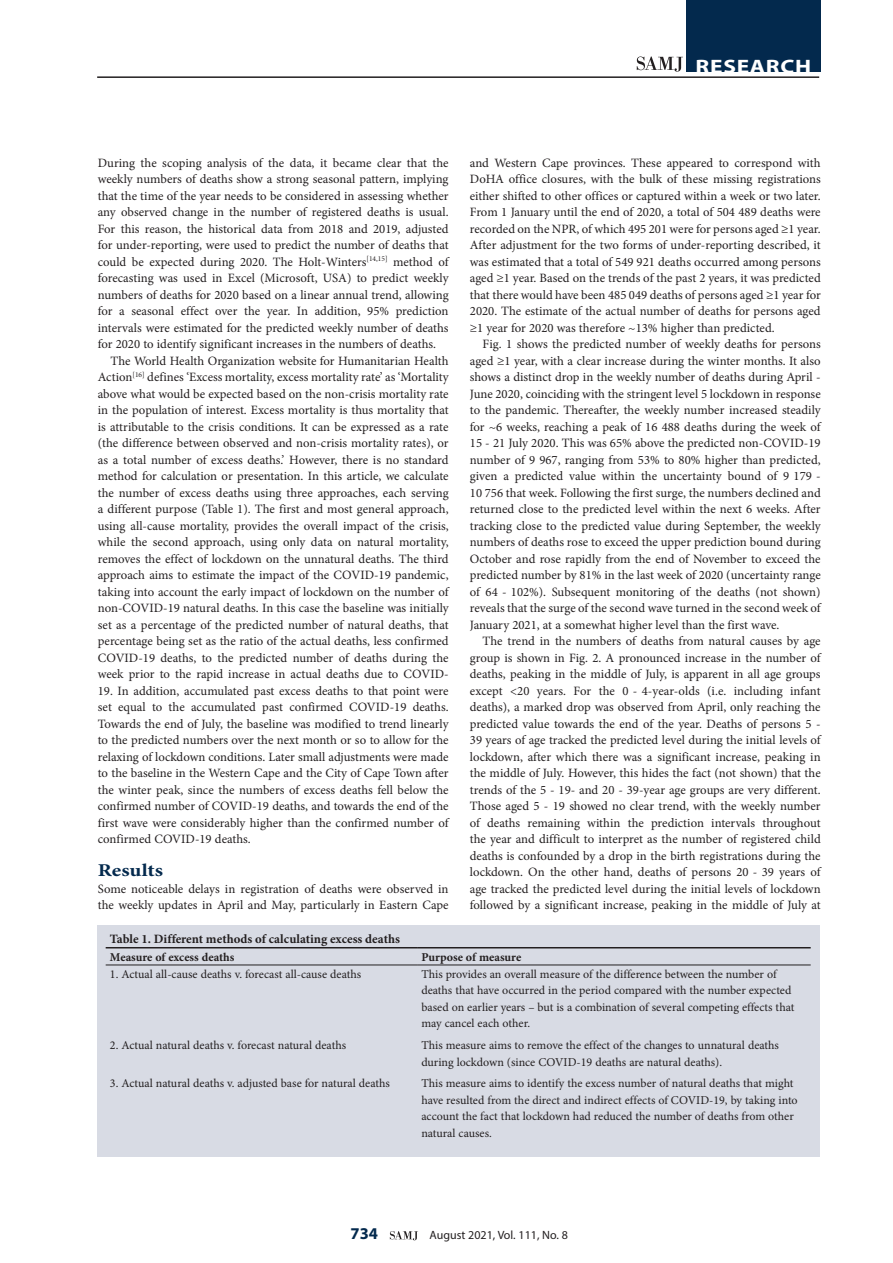
<style>
.page{position:relative;width:893px;height:1263px;background:#fff}
.page>*{position:absolute;margin:0;border:0;box-sizing:border-box;transform-origin:0 0}
.t1{font:700 19.5px "Myriad Pro";letter-spacing:.03em;color:#fff;scale:1.2 1}
.B_HEAD{font:700 18px "Minion Pro";color:#03294d;scale:1.2 1}
.t2{font:700 16.5px "Myriad Pro";color:#03294d}
.BODY_TEXT_INDENT{font:12.75px/16.5px "Minion Pro";color:#231f20;text-align:justify}
.BODY_TEXT_1ST_PARAGR{font:12.75px/16.5px "Minion Pro";color:#231f20;text-align:justify}
.TABLE_HEAD{font:700 12.75px "Minion Pro";color:#231f20}
.TABLE_COPY{font:12px/16.5px "Minion Pro";color:#231f20}
.TABLE_FIELD_NAME{font:700 12px "Minion Pro";color:#231f20}
.t3{font:12px "Myriad Pro";color:#231f20}
</style>
<div class="page">
<svg style="left:390px;top:1231px;width:28px;height:9px"></svg>
<hr style="left:97px;top:76px;width:722px;height:2px;background:#231f20">
<div style="left:686px;top:0;width:135px;height:72px;background:#03294d"></div>
<svg style="left:637px;top:57px;width:46px;height:15px"></svg>
<div style="left:97px;top:926px;width:722px;height:231px;background:#d8dbe4"></div>
<hr style="left:106px;top:947px;width:311px;height:1px;background:#231f20">
<hr style="left:417px;top:947px;width:394px;height:1px;background:#231f20">
<hr style="left:106px;top:964px;width:311px;height:1px;background:#231f20">
<hr style="left:417px;top:964px;width:394px;height:1px;background:#231f20">
<h1 class="t1" style="left:696px;top:54px;width:98px">RESEARCH</h1>
<p class="BODY_TEXT_1ST_PARAGR" style="left:98px;top:154px;width:352px">During the scoping analysis of the data, it became clear that the weekly numbers of deaths show a strong seasonal pattern, implying that the time of the year needs to be considered in assessing whether any observed change in the number of registered deaths is usual.<br>For this reason, the historical data from 2018 and 2019, adjusted for under-reporting, were used to predict the number of deaths that could be expected during 2020. The Holt-Winters<sup>[14,15]</sup> method of forecasting was used in Excel (Microsoft, USA) to predict weekly numbers of deaths for 2020 based on a linear annual trend, allowing for a seasonal effect over the year. In addition, 95% prediction intervals were estimated for the predicted weekly number of deaths for 2020 to identify significant increases in the numbers of deaths.</p>
<p class="BODY_TEXT_INDENT" style="left:98px;top:352px;width:352px;text-indent:13px">The World Health Organization website for Humanitarian Health Action<sup>[16]</sup> defines ‘Excess mortality, excess mortality rate’ as ‘Mortality above what would be expected based on the non-crisis mortality rate in the population of interest. Excess mortality is thus mortality that is attributable to the crisis conditions. It can be expressed as a rate (the difference between observed and non-crisis mortality rates), or as a total number of excess deaths.’ However, there is no standard method for calculation or presentation. In this article, we calculate the number of excess deaths using three approaches, each serving a different purpose (Table 1). The first and most general approach, using all-cause mortality, provides the overall impact of the crisis, while the second approach, using only data on natural mortality, removes the effect of lockdown on the unnatural deaths. The third approach aims to estimate the impact of the COVID-19 pandemic, taking into account the early impact of lockdown on the number of non-COVID-19 natural deaths. In this case the baseline was initially set as a percentage of the predicted number of natural deaths, that percentage being set as the ratio of the actual deaths, less confirmed COVID-19 deaths, to the predicted number of deaths during the week prior to the rapid increase in actual deaths due to COVID-</p>
<p class="BODY_TEXT_INDENT" style="left:98px;top:682px;width:352px">19. In addition, accumulated past excess deaths to that point were set equal to the accumulated past confirmed COVID-19 deaths.<br>Towards the end of July, the baseline was modified to trend linearly to the predicted numbers over the next month or so to allow for the relaxing of lockdown conditions. Later small adjustments were made to the baseline in the Western Cape and the City of Cape Town after the winter peak, since the numbers of excess deaths fell below the confirmed number of COVID-19 deaths, and towards the end of the first wave were considerably higher than the confirmed number of confirmed COVID-19 deaths.</p>
<h2 class="B_HEAD" style="left:98px;top:858px;width:56px">Results</h2>
<p class="BODY_TEXT_1ST_PARAGR" style="left:98px;top:880px;width:352px">Some noticeable delays in registration of deaths were observed in the weekly updates in April and May, particularly in Eastern Cape</p>
<p class="BODY_TEXT_1ST_PARAGR" style="left:470px;top:154px;width:352px">and Western Cape provinces. These appeared to correspond with DoHA office closures, with the bulk of these missing registrations either shifted to other offices or captured within a week or two later.<br>From 1 January until the end of 2020, a total of 504 489 deaths were recorded on the NPR, of which 495 201 were for persons aged ≥1 year.<br>After adjustment for the two forms of under-reporting described, it was estimated that a total of 549 921 deaths occurred among persons aged ≥1 year. Based on the trends of the past 2 years, it was predicted that there would have been 485 049 deaths of persons aged ≥1 year for 2020. The estimate of the actual number of deaths for persons aged ≥1 year for 2020 was therefore ~13% higher than predicted.</p>
<p class="BODY_TEXT_INDENT" style="left:470px;top:336px;width:352px;text-indent:13px">Fig. 1 shows the predicted number of weekly deaths for persons aged ≥1 year, with a clear increase during the winter months. It also shows a distinct drop in the weekly number of deaths during April - June 2020, coinciding with the stringent level 5 lockdown in response to the pandemic. Thereafter, the weekly number increased steadily for ~6 weeks, reaching a peak of 16 488 deaths during the week of 15 - 21 July 2020. This was 65% above the predicted non-COVID-19 number of 9 967, ranging from 53% to 80% higher than predicted, given a predicted value within the uncertainty bound of 9 179 - 10 756 that week. Following the first surge, the numbers declined and returned close to the predicted level within the next 6 weeks. After tracking close to the predicted value during September, the weekly numbers of deaths rose to exceed the upper prediction bound during October and rose rapidly from the end of November to exceed the predicted number by 81% in the last week of 2020 (uncertainty range of 64 - 102%). Subsequent monitoring of the deaths (not shown) reveals that the surge of the second wave turned in the second week of January 2021, at a somewhat higher level than the first wave.</p>
<p class="BODY_TEXT_INDENT" style="left:470px;top:633px;width:352px;text-indent:13px">The trend in the numbers of deaths from natural causes by age group is shown in Fig. 2. A pronounced increase in the number of deaths, peaking in the middle of July, is apparent in all age groups except &lt;20 years. For the 0 - 4-year-olds (i.e. including infant deaths), a marked drop was observed from April, only reaching the predicted value towards the end of the year. Deaths of persons 5 - 39 years of age tracked the predicted level during the initial levels of lockdown, after which there was a significant increase, peaking in the middle of July. However, this hides the fact (not shown) that the trends of the 5 - 19- and 20 - 39-year age groups are very different.<br>Those aged 5 - 19 showed no clear trend, with the weekly number of deaths remaining within the prediction intervals throughout the year and difficult to interpret as the number of registered child deaths is confounded by a drop in the birth registrations during the lockdown. On the other hand, deaths of persons 20 - 39 years of age tracked the predicted level during the initial levels of lockdown followed by a significant increase, peaking in the middle of July at</p>
<p class="TABLE_HEAD" style="left:110px;top:930px;width:291px">Table 1. Different methods of calculating excess deaths</p>
<p class="TABLE_FIELD_NAME" style="left:110px;top:948px;width:126px">Measure of excess deaths</p>
<p class="TABLE_FIELD_NAME" style="left:421px;top:948px;width:101px">Purpose of measure</p>
<p class="TABLE_COPY" style="left:110px;top:966px;width:253px">1. Actual all-cause deaths v. forecast all-cause deaths</p>
<p class="TABLE_COPY" style="left:421px;top:966px;width:375px">This provides an overall measure of the difference between the number of deaths that have occurred in the period compared with the number expected based on earlier years – but is a combination of several competing effects that may cancel each other.</p>
<p class="TABLE_COPY" style="left:110px;top:1037px;width:238px">2. Actual natural deaths v. forecast natural deaths</p>
<p class="TABLE_COPY" style="left:421px;top:1037px;width:359px">This measure aims to remove the effect of the changes to unnatural deaths during lockdown (since COVID-19 deaths are natural deaths).</p>
<p class="TABLE_COPY" style="left:110px;top:1075px;width:281px">3. Actual natural deaths v. adjusted base for natural deaths</p>
<p class="TABLE_COPY" style="left:421px;top:1075px;width:378px">This measure aims to identify the excess number of natural deaths that might have resulted from the direct and indirect effects of COVID-19, by taking into account the fact that lockdown had reduced the number of deaths from other natural causes.</p>
<p class="t2" style="left:351px;top:1223px;width:29px">734</p>
<p class="t3" style="left:430px;top:1228px;width:140px">August 2021, Vol. 111, No. 8</p>
</div>
